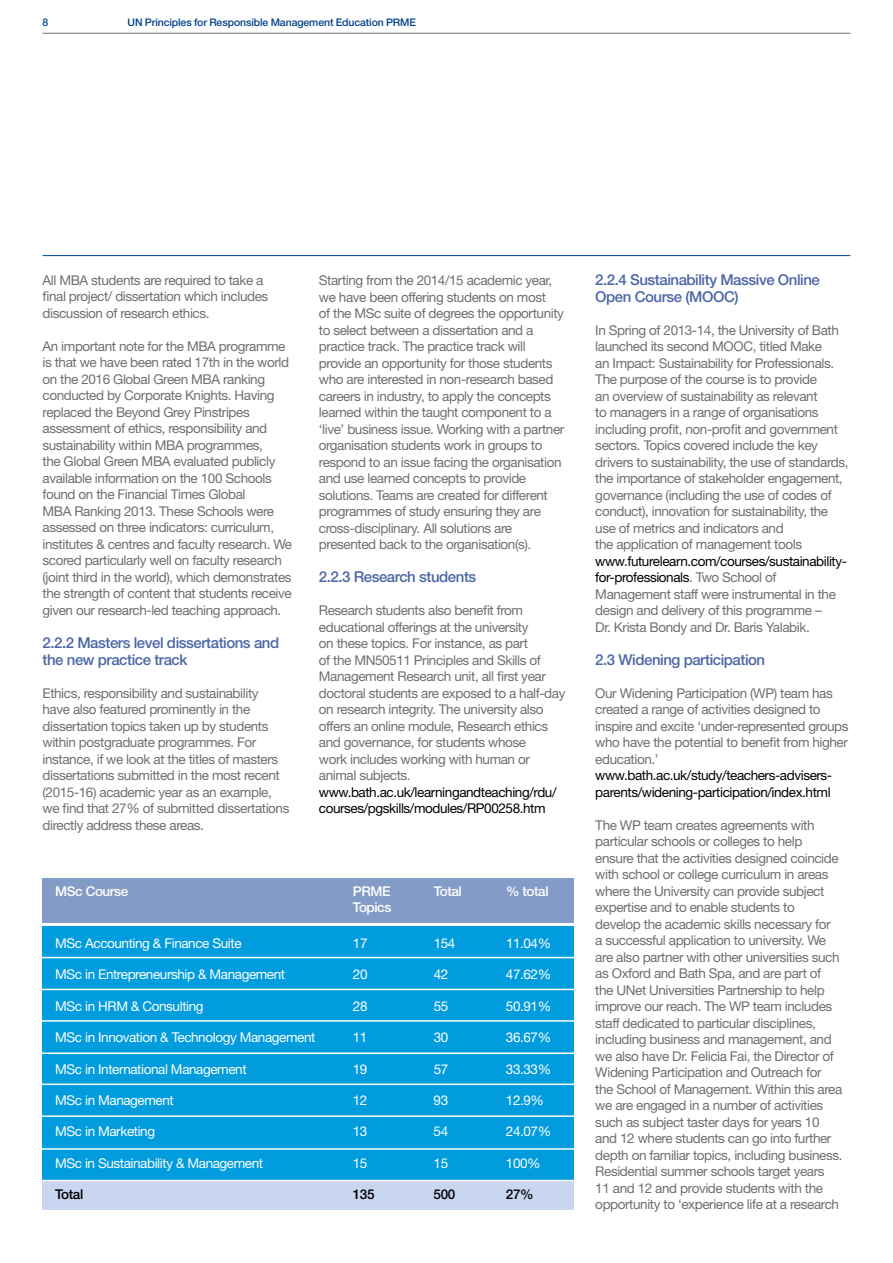
<style>
.page{position:relative;width:893px;height:1263px;background:#fff}
.page>*{position:absolute;margin:0;border:0;box-sizing:border-box;transform-origin:0 0}
.t1{font:500 15px/16.5px "Helvetica Neue LT Std";letter-spacing:-.03em;color:#4c67a7}
.t2{font:13.5px/16.5px "Helvetica Neue LT Std";letter-spacing:-.03em;color:#706f6f}
.t3{font:13.5px "Helvetica Neue LT Std";letter-spacing:-.03em;color:#fff}
.t4{font:13.5px/16.5px "Helvetica Neue LT Std";letter-spacing:-.03em;color:#000}
.t5{font:500 13.5px "Helvetica Neue LT Std";letter-spacing:-.03em;color:#fff}
.t6{font:500 13.5px "Helvetica Neue LT Std";letter-spacing:-.03em;color:#000}
.t7{font:500 10.5px "Helvetica Neue LT Std";letter-spacing:-.01em;color:#004289}
.s1{color:#000}
</style>
<div class="page">
<div style="left:43px;top:1179px;width:531px;height:30px;background:#c8d6ef"></div>
<hr style="left:43px;top:33px;width:807px;height:1px;background:#706f6f">
<hr style="left:43px;top:255px;width:807px;height:1px;background:#004289">
<div style="left:43px;top:878px;width:531px;height:44px;background:#839bc7"></div>
<div style="left:43px;top:927px;width:531px;height:252px;background:#009cde"></div>
<hr style="left:27px;top:957px;width:557px;height:1px;background:#fff">
<hr style="left:27px;top:989px;width:557px;height:1px;background:#fff">
<hr style="left:27px;top:1020px;width:557px;height:2px;background:#fff">
<hr style="left:27px;top:1052px;width:557px;height:2px;background:#fff">
<hr style="left:27px;top:1083px;width:557px;height:2px;background:#fff">
<hr style="left:27px;top:1115px;width:557px;height:2px;background:#fff">
<hr style="left:27px;top:1148px;width:557px;height:2px;background:#fff">
<hr style="left:27px;top:1180px;width:557px;height:1px;background:#fff">
<p class="t7" style="left:43px;top:16px;width:7px">8</p>
<p class="t7" style="left:128px;top:16px;width:290px">UN Principles for Responsible Management Education PRME</p>
<p class="t2" style="left:43px;top:272px;width:227px">All MBA students are required to take a final project/ dissertation which includes discussion of research ethics.</p>
<p class="t2" style="left:43px;top:338px;width:251px">An important note for the MBA programme is that we have been rated 17th in the world on the 2016 Global Green MBA ranking conducted by Corporate Knights. Having replaced the Beyond Grey Pinstripes assessment of ethics, responsibility and sustainability within MBA programmes,<br>the Global Green MBA evaluated publicly available information on the 100 Schools found on the Financial Times Global<br>MBA Ranking 2013. These Schools were assessed on three indicators: curriculum, institutes &amp; centres and faculty research. We scored particularly well on faculty research (joint third in the world), which demonstrates the strength of content that students receive given our research-led teaching approach.</p>
<p class="t1" style="left:43px;top:634px;width:238px">2.2.2 Masters level dissertations and the new practice track</p>
<p class="t2" style="left:43px;top:684px;width:248px">Ethics, responsibility and sustainability have also featured prominently in the dissertation topics taken up by students within postgraduate programmes. For instance, if we look at the titles of masters dissertations submitted in the most recent (2015-16) academic year as an example, we find that 27% of submitted dissertations directly address these areas.</p>
<p class="t2" style="left:319px;top:272px;width:247px">Starting from the 2014/15 academic year, we have been offering students on most<br>of the MSc suite of degrees the opportunity to select between a dissertation and a practice track. The practice track will provide an opportunity for those students who are interested in non-research based careers in industry, to apply the concepts learned within the taught component to a ‘live’ business issue. Working with a partner organisation students work in groups to respond to an issue facing the organisation and use learned concepts to provide solutions. Teams are created for different programmes of study ensuring they are cross-disciplinary. All solutions are presented back to the organisation(s).</p>
<p class="t1" style="left:319px;top:568px;width:159px">2.2.3 Research students</p>
<p class="t2" style="left:319px;top:602px;width:248px">Research students also benefit from educational offerings at the university<br>on these topics. For instance, as part<br>of the MN50511 Principles and Skills of Management Research unit, all first year doctoral students are exposed to a half-day on research integrity. The university also offers an online module, Research ethics and governance, for students whose<br>work includes working with human or animal subjects.</p>
<p class="t4" style="left:319px;top:783px;width:239px">www.bath.ac.uk/learningandteaching/rdu/ courses/pgskills/modules/RP00258.htm</p>
<p class="t5" style="left:55px;top:883px;width:75px">MSc Course</p>
<p class="t5" style="left:353px;top:883px;width:39px">PRME</p>
<p class="t5" style="left:434px;top:883px;width:30px">Total</p>
<p class="t5" style="left:506px;top:883px;width:44px">% total</p>
<p class="t5" style="left:353px;top:899px;width:40px">Topics</p>
<p class="t3" style="left:55px;top:935px;width:188px">MSc Accounting &amp; Finance Suite</p>
<p class="t3" style="left:353px;top:935px;width:16px">17</p>
<p class="t3" style="left:434px;top:935px;width:23px">154</p>
<p class="t3" style="left:506px;top:935px;width:47px">11.04%</p>
<p class="t3" style="left:55px;top:966px;width:231px">MSc in Entrepreneurship &amp; Management</p>
<p class="t3" style="left:353px;top:966px;width:16px">20</p>
<p class="t3" style="left:434px;top:966px;width:16px">42</p>
<p class="t3" style="left:506px;top:966px;width:47px">47.62%</p>
<p class="t3" style="left:55px;top:998px;width:150px">MSc in HRM &amp; Consulting</p>
<p class="t3" style="left:353px;top:998px;width:16px">28</p>
<p class="t3" style="left:434px;top:998px;width:16px">55</p>
<p class="t3" style="left:506px;top:998px;width:47px">50.91%</p>
<p class="t3" style="left:55px;top:1029px;width:262px">MSc in Innovation &amp; Technology Management</p>
<p class="t3" style="left:353px;top:1029px;width:16px">11</p>
<p class="t3" style="left:434px;top:1029px;width:16px">30</p>
<p class="t3" style="left:506px;top:1029px;width:47px">36.67%</p>
<p class="t3" style="left:55px;top:1061px;width:193px">MSc in International Management</p>
<p class="t3" style="left:353px;top:1061px;width:16px">19</p>
<p class="t3" style="left:434px;top:1061px;width:16px">57</p>
<p class="t3" style="left:506px;top:1061px;width:47px">33.33%</p>
<p class="t3" style="left:55px;top:1092px;width:120px">MSc in Management</p>
<p class="t3" style="left:353px;top:1092px;width:16px">12</p>
<p class="t3" style="left:434px;top:1092px;width:16px">93</p>
<p class="t3" style="left:506px;top:1092px;width:40px">12.9%</p>
<p class="t3" style="left:55px;top:1123px;width:101px">MSc in Marketing</p>
<p class="t3" style="left:353px;top:1123px;width:16px">13</p>
<p class="t3" style="left:434px;top:1123px;width:16px">54</p>
<p class="t3" style="left:506px;top:1123px;width:47px">24.07%</p>
<p class="t3" style="left:55px;top:1155px;width:209px">MSc in Sustainability &amp; Management</p>
<p class="t3" style="left:353px;top:1155px;width:16px">15</p>
<p class="t3" style="left:434px;top:1155px;width:16px">15</p>
<p class="t3" style="left:506px;top:1155px;width:36px">100%</p>
<p class="t6" style="left:55px;top:1186px;width:30px">Total</p>
<p class="t6" style="left:353px;top:1186px;width:23px">135</p>
<p class="t6" style="left:434px;top:1186px;width:23px">500</p>
<p class="t6" style="left:506px;top:1186px;width:29px">27%</p>
<p class="t1" style="left:595px;top:271px;width:226px">2.2.4 Sustainability Massive Online<br>Open Course (MOOC)</p>
<p class="t2" style="left:595px;top:321px;width:255px">In Spring of 2013-14, the University of Bath launched its second MOOC, titled Make<br>an Impact: Sustainability for Professionals.<br>The purpose of the course is to provide<br>an overview of sustainability as relevant<br>to managers in a range of organisations including profit, non-profit and government sectors. Topics covered include the key drivers to sustainability, the use of standards, the importance of stakeholder engagement, governance (including the use of codes of conduct), innovation for sustainability, the use of metrics and indicators and<br>the application of management tools</p>
<p class="t2" style="left:595px;top:552px;width:253px"><span class="s1">www.futurelearn.com/courses/sustainability&shy;for-professionals</span>. Two School of Management staff were instrumental in the design and delivery of this programme –<br>Dr. Krista Bondy and Dr. Baris Yalabik.</p>
<p class="t1" style="left:595px;top:651px;width:171px">2.3 Widening participation</p>
<p class="t2" style="left:595px;top:684px;width:255px">Our Widening Participation (WP) team has created a range of activities designed to inspire and excite ‘under-represented groups who have the potential to benefit from higher education.’</p>
<p class="t4" style="left:595px;top:767px;width:238px">www.bath.ac.uk/study/teachers-advisers&shy;parents/widening-participation/index.html</p>
<p class="t2" style="left:595px;top:816px;width:249px">The WP team creates agreements with particular schools or colleges to help ensure that the activities designed coincide with school or college curriculum in areas where the University can provide subject expertise and to enable students to develop the academic skills necessary for<br>a successful application to university. We are also partner with other universities such as Oxford and Bath Spa, and are part of the UNet Universities Partnership to help improve our reach. The WP team includes staff dedicated to particular disciplines, including business and management, and we also have Dr. Felicia Fai, the Director of Widening Participation and Outreach for the School of Management. Within this area we are engaged in a number of activities such as subject taster days for years 10 and 12 where students can go into further depth on familiar topics, including business.<br>Residential summer schools target years<br>11 and 12 and provide students with the opportunity to ‘experience life at a research</p>
</div>
